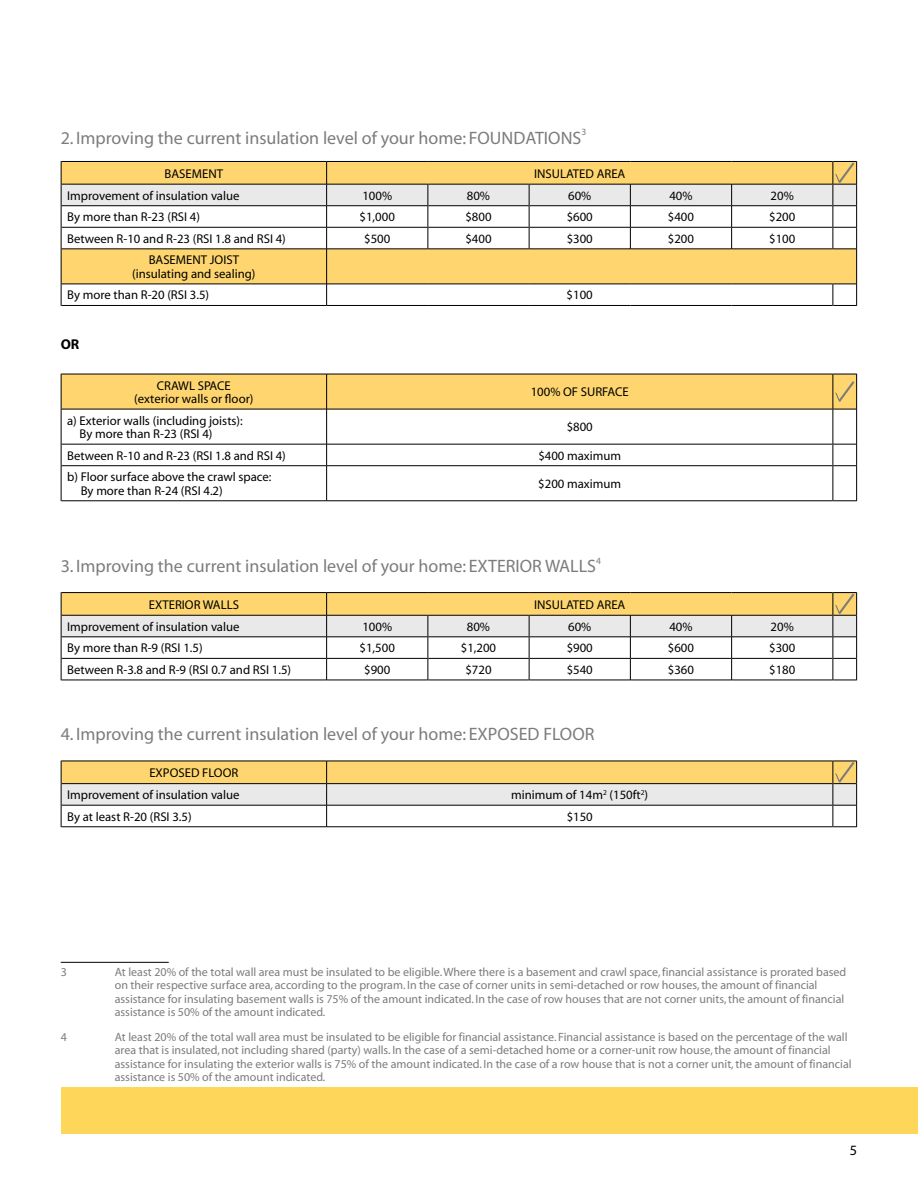
<style>
.page{position:relative;width:918px;height:1188px;background:#fff}
.page>*{position:absolute;margin:0;border:0;box-sizing:border-box;transform-origin:0 0}
.t1{font:18px "Myriad";color:#7b7c7e}
.t2{font:700 14.25px "Myriad";color:#000}
.t3{font:14.25px "Myriad";color:#000}
.t4{font:12.75px/13.5px "Myriad";color:#000}
.t5{font:12px/13.5px "Myriad";color:#7b7c7e}
.t6{font:9.6px "Myriad";color:#7b7c7e}
</style>
<div class="page">
<div style="left:61px;top:1087px;width:857px;height:47px;background:#fdd65a"></div>
<div style="left:62px;top:249px;width:794px;height:35px;background:#fed56e"></div>
<hr style="left:61px;top:249px;width:1px;height:35px;background:#000">
<hr style="left:856px;top:249px;width:1px;height:35px;background:#000">
<svg style="left:61px;top:284px;width:1px;height:22px"></svg>
<hr style="left:62px;top:305px;width:264px;height:1px;background:#000">
<hr style="left:327px;top:305px;width:101px;height:1px;background:#000">
<hr style="left:428px;top:305px;width:101px;height:1px;background:#000">
<hr style="left:529px;top:305px;width:101px;height:1px;background:#000">
<hr style="left:630px;top:305px;width:102px;height:1px;background:#000">
<hr style="left:732px;top:305px;width:100px;height:1px;background:#000">
<hr style="left:326px;top:249px;width:1px;height:35px;background:#000">
<hr style="left:62px;top:284px;width:264px;height:1px;background:#000">
<hr style="left:327px;top:284px;width:101px;height:1px;background:#000">
<svg style="left:326px;top:284px;width:1px;height:22px"></svg>
<hr style="left:428px;top:284px;width:101px;height:1px;background:#000">
<hr style="left:529px;top:284px;width:101px;height:1px;background:#000">
<hr style="left:630px;top:284px;width:102px;height:1px;background:#000">
<hr style="left:732px;top:284px;width:100px;height:1px;background:#000">
<svg style="left:832px;top:284px;width:25px;height:22px"></svg>
<svg style="left:61px;top:161px;width:796px;height:88px"></svg>
<svg style="left:61px;top:444px;width:1px;height:22px"></svg>
<hr style="left:61px;top:466px;width:1px;height:35px;background:#000">
<hr style="left:856px;top:466px;width:1px;height:35px;background:#000">
<hr style="left:62px;top:500px;width:264px;height:1px;background:#000">
<hr style="left:327px;top:500px;width:505px;height:1px;background:#000">
<svg style="left:833px;top:500px;width:23px;height:1px"></svg>
<hr style="left:326px;top:409px;width:1px;height:35px;background:#000">
<hr style="left:832px;top:409px;width:1px;height:35px;background:#000">
<svg style="left:326px;top:444px;width:1px;height:22px"></svg>
<hr style="left:62px;top:465px;width:264px;height:1px;background:#000">
<hr style="left:327px;top:465px;width:505px;height:1px;background:#000">
<hr style="left:326px;top:466px;width:1px;height:35px;background:#000">
<hr style="left:832px;top:466px;width:1px;height:35px;background:#000">
<hr style="left:62px;top:444px;width:264px;height:1px;background:#000">
<hr style="left:327px;top:444px;width:505px;height:1px;background:#000">
<svg style="left:832px;top:444px;width:25px;height:22px"></svg>
<hr style="left:61px;top:409px;width:1px;height:35px;background:#000">
<hr style="left:856px;top:409px;width:1px;height:35px;background:#000">
<svg style="left:61px;top:374px;width:796px;height:36px;background:#f1cb6a"></svg>
<svg style="left:61px;top:592px;width:796px;height:89px"></svg>
<svg style="left:61px;top:761px;width:796px;height:66px"></svg>
<hr style="left:61px;top:962px;width:108px;height:1px;background:#000">
<h1 class="t1" style="left:61px;top:129px;width:420px">2. Improving the current insulation level of your home: FOUNDATIONS</h1>
<p class="t6" style="left:581px;top:127px;width:6px">3</p>
<p class="t4" style="left:165px;top:167px;width:60px">basement</p>
<p class="t4" style="left:534px;top:167px;width:93px">insulated area</p>
<p class="t4" style="left:67px;top:189px;width:174px">Improvement of insulation value</p>
<p class="t4" style="left:362px;top:189px;width:31px">100%</p>
<p class="t4" style="left:467px;top:189px;width:25px">80%</p>
<p class="t4" style="left:568px;top:189px;width:25px">60%</p>
<p class="t4" style="left:669px;top:189px;width:25px">40%</p>
<p class="t4" style="left:771px;top:189px;width:25px">20%</p>
<p class="t4" style="left:67px;top:211px;width:134px">By more than R-23 (RSI 4)</p>
<p class="t4" style="left:360px;top:211px;width:37px">$1,000</p>
<p class="t4" style="left:465px;top:211px;width:28px">$800</p>
<p class="t4" style="left:567px;top:211px;width:28px">$600</p>
<p class="t4" style="left:668px;top:211px;width:28px">$400</p>
<p class="t4" style="left:769px;top:211px;width:28px">$200</p>
<p class="t4" style="left:67px;top:232px;width:220px">Between R-10 and R-23 (RSI 1.8 and RSI 4)</p>
<p class="t4" style="left:364px;top:232px;width:28px">$500</p>
<p class="t4" style="left:465px;top:232px;width:28px">$400</p>
<p class="t4" style="left:567px;top:232px;width:28px">$300</p>
<p class="t4" style="left:668px;top:232px;width:28px">$200</p>
<p class="t4" style="left:769px;top:232px;width:28px">$100</p>
<p class="t4" style="left:149px;top:254px;width:9px">BASEMENT</p>
<p class="t4" style="left:132px;top:254px;width:125px;text-indent:78px">JOIST (insulating and sealing)</p>
<p class="t4" style="left:67px;top:289px;width:144px">By more than R-20 (RSI 3.5)</p>
<p class="t4" style="left:567px;top:289px;width:28px">$100</p>
<p class="t2" style="left:61px;top:337px;width:20px">OR</p>
<p class="t4" style="left:134px;top:379px;width:121px;text-indent:23px">CRAWLSPACE<br>(exterior walls or floor)</p>
<p class="t4" style="left:531px;top:386px;width:100px">100% of surface</p>
<p class="t4" style="left:80px;top:414px;width:165px;text-indent:-12px">a) Exterior walls (including joists):<br>By more than R-23 (RSI 4)</p>
<p class="t4" style="left:567px;top:421px;width:28px">$800</p>
<p class="t4" style="left:67px;top:449px;width:220px">Between R-10 and R-23 (RSI 1.8 and RSI 4)</p>
<p class="t4" style="left:538px;top:449px;width:84px">$400 maximum</p>
<p class="t4" style="left:81px;top:471px;width:192px;text-indent:-14px">b) Floor surface above the crawl space:<br>By more than R-24 (RSI 4.2)</p>
<p class="t4" style="left:538px;top:478px;width:84px">$200 maximum</p>
<h1 class="t1" style="left:61px;top:557px;width:438px">3. Improving the current insulation level of your home: EXTERIOR</h1>
<h1 class="t1" style="left:545px;top:557px;width:25px">WALLS</h1>
<p class="t6" style="left:596px;top:556px;width:6px">4</p>
<p class="t4" style="left:149px;top:598px;width:92px">exterior walls</p>
<p class="t4" style="left:534px;top:598px;width:93px">Insulated area</p>
<p class="t4" style="left:67px;top:620px;width:174px">Improvement of insulation value</p>
<p class="t4" style="left:362px;top:620px;width:31px">100%</p>
<p class="t4" style="left:467px;top:620px;width:25px">80%</p>
<p class="t4" style="left:568px;top:620px;width:25px">60%</p>
<p class="t4" style="left:669px;top:620px;width:25px">40%</p>
<p class="t4" style="left:771px;top:620px;width:25px">20%</p>
<p class="t4" style="left:67px;top:642px;width:137px">By more than R-9 (RSI 1.5)</p>
<p class="t4" style="left:360px;top:642px;width:37px">$1,500</p>
<p class="t4" style="left:461px;top:642px;width:37px">$1,200</p>
<p class="t4" style="left:567px;top:642px;width:28px">$900</p>
<p class="t4" style="left:668px;top:642px;width:28px">$600</p>
<p class="t4" style="left:769px;top:642px;width:28px">$300</p>
<p class="t4" style="left:67px;top:663px;width:226px">Between R-3.8 and R-9 (RSI 0.7 and RSI 1.5)</p>
<p class="t4" style="left:364px;top:663px;width:28px">$900</p>
<p class="t4" style="left:465px;top:663px;width:28px">$720</p>
<p class="t4" style="left:567px;top:663px;width:28px">$540</p>
<p class="t4" style="left:668px;top:663px;width:28px">$360</p>
<p class="t4" style="left:769px;top:663px;width:28px">$180</p>
<h1 class="t1" style="left:61px;top:725px;width:439px">4. Improving the current insulation level of your home: EXPOSED</h1>
<h1 class="t1" style="left:543px;top:725px;width:11px">FLOOR</h1>
<p class="t4" style="left:67px;top:762px;width:174px;line-height:22.2px;text-align:right">Exposed floor<br>Improvement of insulation value</p>
<p class="t4" style="left:511px;top:789px;width:139px">minimum of 14m<sup>2</sup> (150ft<sup>2</sup>)</p>
<p class="t4" style="left:67px;top:810px;width:126px">By at least R-20 (RSI 3.5)</p>
<p class="t4" style="left:567px;top:810px;width:28px">$150</p>
<p class="t5" style="left:115px;top:966px;width:733px;text-indent:7px">t least 20% of the total wall area must be insulated to be eligible. Where there is a basement and crawl space, financial assistance is prorated based on their respective surface area, according to the program. In the case of corner units in semi-detached or row houses, the amount of financial assistance for insulating basement walls is 75% of the amount indicated. In the case of row houses that are not corner units, the amount of financial assistance is 50% of the amount indicated.</p>
<p class="t5" style="left:61px;top:1030px;width:26px">4 A</p>
<p class="t5" style="left:61px;top:966px;width:26px">3 A</p>
<p class="t5" style="left:115px;top:1030px;width:738px;text-indent:7px">t least 20% of the total wall area must be insulated to be eligible for financial assistance. Financial assistance is based on the percentage of the wall area that is insulated, not including shared (party) walls. In the case of a semi-detached home or a corner-unit row house, the amount of financial assistance for insulating the exterior walls is 75% of the amount indicated. In the case of a row house that is not a corner unit, the amount of financial assistance is 50% of the amount indicated.</p>
<p class="t3" style="left:850px;top:1143px;width:9px">5</p>
</div>
